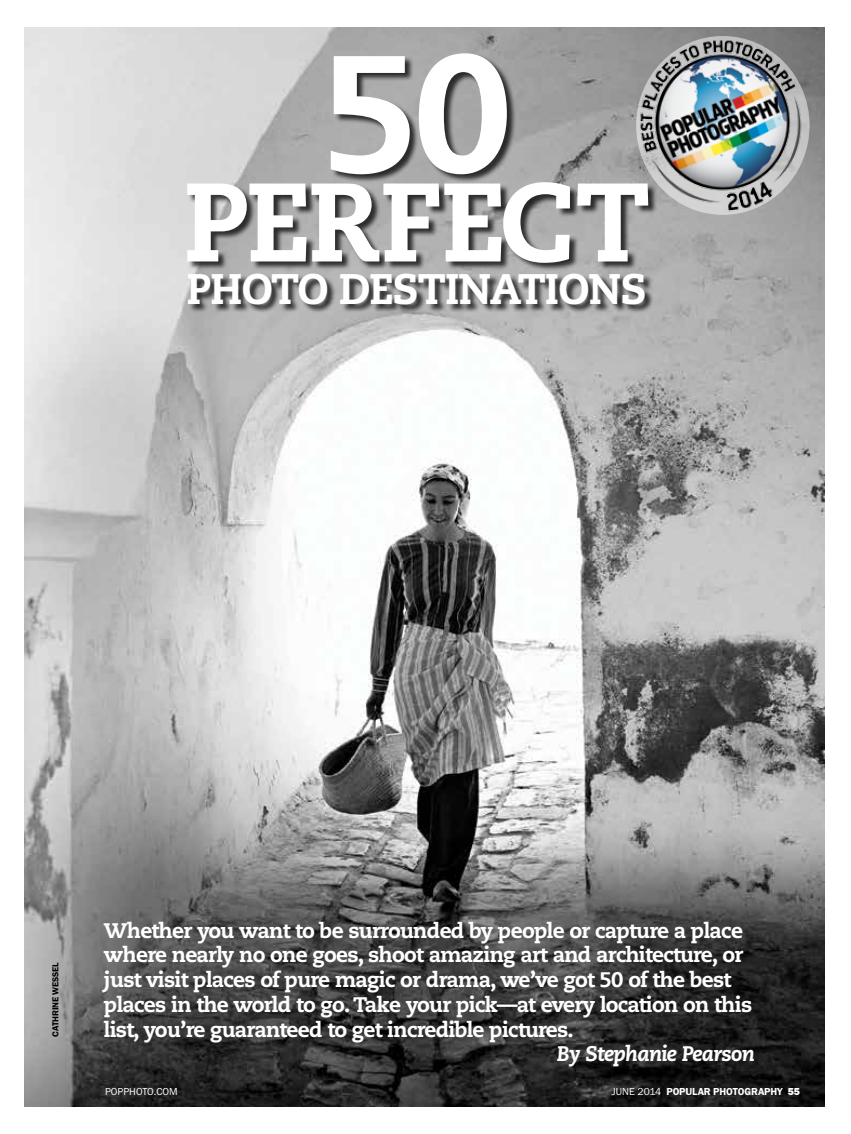
<style>
.page{position:relative;width:851px;height:1134px;background:#fff}
.page>*{position:absolute;margin:0;border:0;box-sizing:border-box;transform-origin:0 0}
.t1{font:800 164.7px "Caecilia LT Std";color:#fff}
.t2{font:800 111.3px "Caecilia LT Std";letter-spacing:-.02em;color:#fff}
.t3{font:800 42.75px "Caecilia LT Std";letter-spacing:-.02em;color:#fff;scale:.96 1}
.t4{font:800 21.15px/24.8px "Caecilia LT Std";letter-spacing:-.035em;color:#fff}
.t5{font:italic 800 21.15px "Caecilia LT Std";letter-spacing:-.035em;color:#fff}
.t6{font:600 10.5px "Franklin Goth EFOP";letter-spacing:-.01em;color:#fff}
.t7{font:10.5px "Franklin Goth EFOP";color:#fff}
.t8{font:600 9px "Franklin Goth EFOP";letter-spacing:-.01em;color:#000}
.s1{font-weight:400}
.s2{font-weight:800}
</style>
<div class="page">
<img style="left:24px;top:27px;width:800px;height:1080px">
<div style="left:188px;top:54px;width:469px;height:260px;background:#000;opacity:.75"></div>
<img style="left:623px;top:27px;width:196px;height:195px">
<h1 class="t1" style="left:321px;top:12px;width:192px">50</h1>
<h2 class="t2" style="left:183px;top:154px;width:434px">Perfect</h2>
<h3 class="t3" style="left:186px;top:262px;width:481px">Photo Destinations</h3>
<p class="t8" style="left:50px;top:1037px;width:76px;rotate:-90deg">CATHRINE WESSEL</p>
<p class="t4" style="left:104px;top:918px;width:649px">Whether you want to be surrounded by people or capture a place where nearly no one goes, shoot amazing art and architecture, or just visit places of pure magic or drama, we’ve got 50 of the best places in the world to go. Take your pick—at every location on this list, you’re guaranteed to get incredible pictures.</p>
<p class="t5" style="left:557px;top:1042px;width:199px">By Stephanie Pearson</p>
<p class="t7" style="left:105px;top:1085px;width:74px">POPPHOTO.COM</p>
<p class="t6" style="left:612px;top:1085px;width:189px"><span class="s1">JUNE 2014</span> POPULAR PHOTOGRAPHY <span class="s2">55</span></p>
</div>
